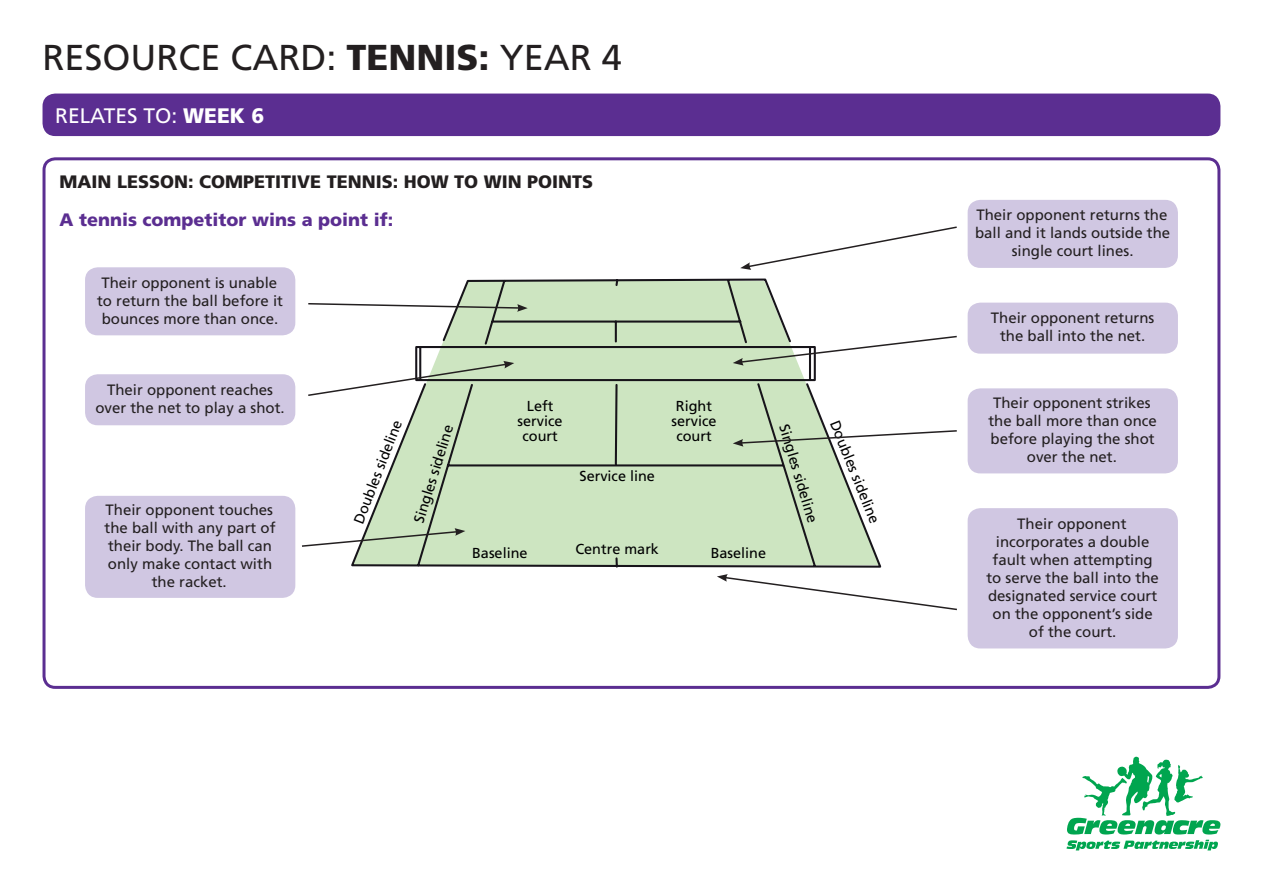
<style>
.page{position:relative;width:1263px;height:893px;background:#fff}
.page>*{position:absolute;margin:0;border:0;box-sizing:border-box;transform-origin:0 0}
.t1{font:36px "Frutiger CE";color:#231f20}
.t2{font:21px "Frutiger CE";color:#fff}
.t3{font:900 18px "Frutiger CE";color:#231f20}
.t4{font:900 18px "Frutiger CE";color:#5b2e91}
.t5{font:15px/18px "Frutiger CE";color:#231f20;text-align:center}
.t6{font:14.4px/15.3px "Frutiger LT";color:#000001;text-align:center}
.s1{font-weight:900}
</style>
<div class="page">
<svg style="left:1066px;top:840px;width:152px;height:10px"></svg>
<svg style="left:1067px;top:757px;width:153px;height:77px"></svg>
<div style="left:43px;top:94px;width:1177px;height:42px;background:#5b2e91;border-radius:13px"></div>
<div style="left:43px;top:157px;width:1177px;height:532px;border:3px solid #5b2e91;border-radius:11px"></div>
<svg style="left:351px;top:279px;width:531px;height:289px"></svg>
<div style="left:85px;top:267px;width:210px;height:68px;background:#d0c7e2;border-radius:13px"></div>
<div style="left:968px;top:200px;width:210px;height:68px;background:#d0c7e2;border-radius:13px"></div>
<div style="left:968px;top:303px;width:210px;height:51px;background:#d0c7e2;border-radius:13px"></div>
<div style="left:968px;top:388px;width:210px;height:85px;background:#d0c7e2;border-radius:13px"></div>
<div style="left:968px;top:508px;width:210px;height:140px;background:#d0c7e2;border-radius:13px"></div>
<div style="left:85px;top:374px;width:210px;height:51px;background:#d0c7e2;border-radius:13px"></div>
<div style="left:85px;top:496px;width:210px;height:102px;background:#d0c7e2;border-radius:13px"></div>
<svg style="left:308px;top:302px;width:220px;height:10px"></svg>
<svg style="left:733px;top:335px;width:224px;height:31px"></svg>
<svg style="left:733px;top:429px;width:224px;height:18px"></svg>
<svg style="left:717px;top:574px;width:240px;height:37px"></svg>
<svg style="left:740px;top:226px;width:217px;height:44px"></svg>
<svg style="left:308px;top:361px;width:206px;height:36px"></svg>
<svg style="left:302px;top:528px;width:163px;height:20px"></svg>
<h1 class="t1" style="left:43px;top:37px;width:581px">RESOURCE CARD: <span class="s1">TENNIS:</span> YEAR 4</h1>
<h2 class="t2" style="left:55px;top:103px;width:211px">RELATES TO: <span class="s1">WEEK 6</span></h2>
<p class="t3" style="left:60px;top:171px;width:30px">MAIN</p>
<p class="t3" style="left:117px;top:171px;width:23px">LESSON</p>
<p class="t3" style="left:188px;top:171px;width:27px">: COM</p>
<p class="t3" style="left:243px;top:171px;width:21px">PETITI</p>
<p class="t3" style="left:297px;top:171px;width:42px">VE TENNIS</p>
<p class="t3" style="left:393px;top:171px;width:27px">: HOW</p>
<p class="t3" style="left:454px;top:171px;width:96px">TO WIN POINTS</p>
<p class="t4" style="left:60px;top:209px;width:335px">A TENNIS COMPETITOR WINS A POINT IF:</p>
<p class="t5" style="left:97px;top:273px;width:187px">Their opponent is unable to return the ball before it bounces more than once.</p>
<p class="t5" style="left:95px;top:381px;width:191px">Their opponent reaches over the net to play a shot.</p>
<p class="t5" style="left:105px;top:501px;width:172px">Their opponent touches the ball with any part of their body. The ball can only make contact with the racket.</p>
<p class="t6" style="left:351px;top:520px;width:112px;rotate:-69deg">Doubles sideline</p>
<p class="t6" style="left:518px;top:398px;width:46px">Left service court</p>
<p class="t6" style="left:671px;top:398px;width:46px">Right service court</p>
<p class="t6" style="left:579px;top:468px;width:77px">Service line</p>
<p class="t6" style="left:411px;top:520px;width:104px;rotate:-73deg">Singles sideline</p>
<p class="t6" style="left:791px;top:423px;width:104px;rotate:73deg">Singles sideline</p>
<p class="t6" style="left:841px;top:418px;width:112px;rotate:68deg">Doubles sideline</p>
<p class="t6" style="left:575px;top:541px;width:85px">Centre mark</p>
<p class="t6" style="left:472px;top:546px;width:57px">Baseline</p>
<p class="t6" style="left:711px;top:546px;width:57px">Baseline</p>
<p class="t5" style="left:975px;top:206px;width:197px">Their opponent returns the ball and it lands outside the single court lines.</p>
<p class="t5" style="left:991px;top:309px;width:165px">Their opponent returns the ball into the net.</p>
<p class="t5" style="left:988px;top:394px;width:170px">Their opponent strikes the ball more than once before playing the shot over the net.</p>
<p class="t5" style="left:986px;top:514px;width:174px">Their opponent incorporates a double fault when attempting to serve the ball into the designated service court on the opponent’s side of the court.</p>
</div>
